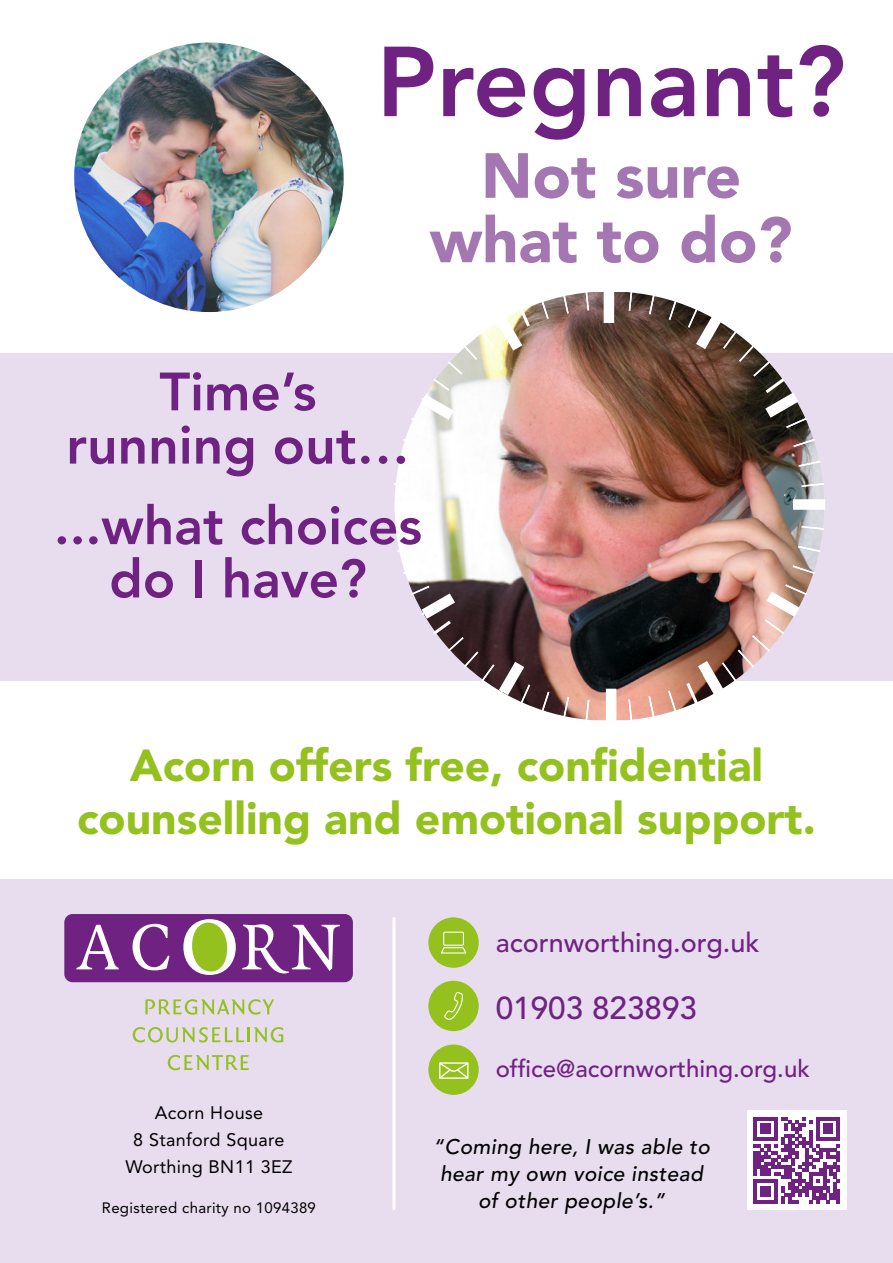
<style>
.page{position:relative;width:893px;height:1263px;background:#fff}
.page>*{position:absolute;margin:0;border:0;box-sizing:border-box;transform-origin:0 0}
.t1{font:800 98.1px "Avenir";color:#702283}
.t2{font:900 63px/64.5px "Avenir";color:#a476b2;text-align:center}
.t3{font:800 53.25px/53.2px "Avenir";color:#702283;text-align:center}
.t4{font:900 44.55px/52.3px "Avenir";color:#95c11f;text-align:center}
.t5{font:500 31.5px "Avenir";color:#702283}
.t6{font:500 27px "Avenir";color:#702283}
.t7{font:500 24px "Avenir";color:#702283}
.t8{font:italic 500 21px/27px "Avenir";letter-spacing:.02em;color:#000;text-align:center}
.t9{font:18px/27px "Avenir";letter-spacing:.02em;color:#000;text-align:center}
.t10{font:15px "Avenir";letter-spacing:.02em;color:#000}
</style>
<div class="page">
<div style="left:0;top:353px;width:893px;height:327px;background:#e7ddef"></div>
<div style="left:0;top:879px;width:893px;height:384px;background:#e7ddef"></div>
<img style="left:74px;top:43px;width:270px;height:269px;border-radius:135px">
<img style="left:392px;top:292px;width:433px;height:429px">
<svg style="left:64px;top:914px;width:289px;height:68px;background:#8b5391"></svg>
<svg style="left:145px;top:999px;width:129px;height:16px"></svg>
<svg style="left:133px;top:1027px;width:150px;height:15px"></svg>
<svg style="left:168px;top:1055px;width:81px;height:15px"></svg>
<div style="left:428px;top:917px;width:51px;height:51px;background:#95c11f;border-radius:50%"></div>
<svg style="left:441px;top:947px;width:26px;height:7px"></svg>
<div style="left:443px;top:932px;width:21px;height:14px;border:1px solid #fff"></div>
<div style="left:428px;top:981px;width:51px;height:50px;background:#95c11f;border-radius:50%"></div>
<svg style="left:445px;top:992px;width:18px;height:28px"></svg>
<div style="left:428px;top:1044px;width:51px;height:51px;background:#95c11f;border-radius:50%"></div>
<svg style="left:439px;top:1062px;width:30px;height:17px"></svg>
<hr style="left:393px;top:917px;width:3px;height:293px;background:#fff">
<div style="left:747px;top:1111px;width:99px;height:99px;background:#fff"></div>
<svg style="left:753px;top:1117px;width:87px;height:86px"></svg>
<p class="t1" style="left:377px;top:24px;width:471px">Pregnant?</p>
<p class="t2" style="left:430px;top:143px;width:364px">Not sure what to do?</p>
<p class="t3" style="left:66px;top:365px;width:345px">Time’s running out…</p>
<p class="t3" style="left:54px;top:499px;width:370px">...what choices do I have?</p>
<p class="t4" style="left:77px;top:739px;width:740px">Acorn offers free, confidential counselling and emotional support.</p>
<p class="t9" style="left:125px;top:1099px;width:169px">Acorn House<br>8 Stanford Square<br>Worthing BN11 3EZ</p>
<p class="t10" style="left:102px;top:1199px;width:216px">Registered charity no 1094389</p>
<p class="t6" style="left:496px;top:927px;width:265px">acornworthing.org.uk</p>
<p class="t5" style="left:496px;top:989px;width:203px">01903 823893</p>
<p class="t7" style="left:496px;top:1055px;width:316px">office@acornworthing.org.uk</p>
<p class="t8" style="left:433px;top:1133px;width:278px">“Coming here, I was able to hear my own voice instead of other people’s.”</p>
</div>
